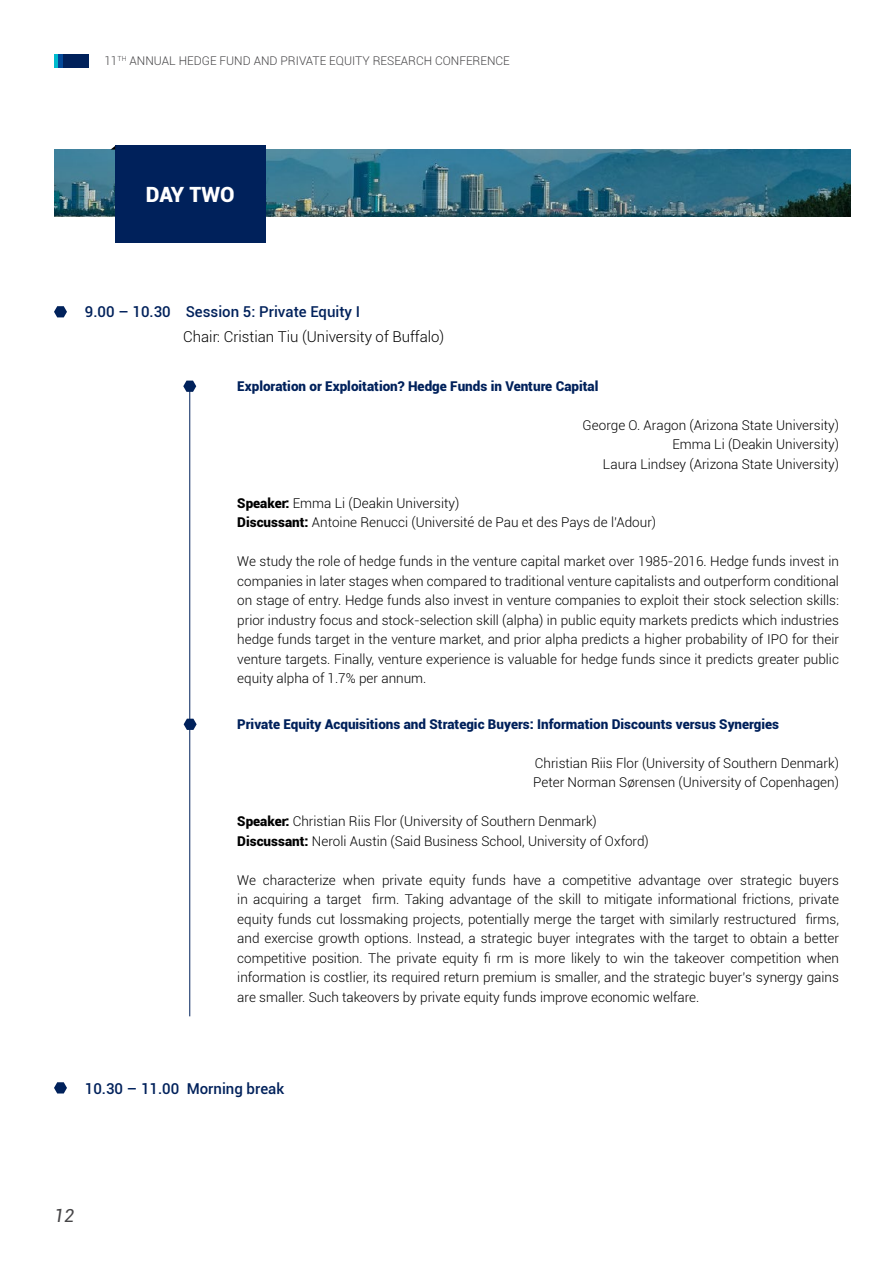
<style>
.page{position:relative;width:893px;height:1263px;background:#fff}
.page>*{position:absolute;margin:0;border:0;box-sizing:border-box;transform-origin:0 0}
.t1{font:900 21px "Roboto";letter-spacing:-.005em;color:#fff}
.t2{font:italic 18px "Roboto";color:#464547}
.t3{font:500 15px "Roboto";color:#00215b}
.t4{font:300 15px "Roboto";color:#000}
.t5{font:300 13.5px/19.5px "Roboto";color:#000}
.t6{font:900 13.5px "Roboto";color:#00215b}
.t7{font:300 12px "Roboto";color:#464547}
.s1{font-weight:900}
</style>
<div class="page">
<div style="left:54px;top:54px;width:6px;height:14px;background:#00bbce"></div>
<svg style="left:58px;top:54px;width:6px;height:14px"></svg>
<div style="left:64px;top:54px;width:25px;height:14px;background:#00215b"></div>
<img style="left:54px;top:150px;width:796px;height:66px">
<div style="left:115px;top:146px;width:150px;height:97px;background:#00215b"></div>
<svg style="left:111px;top:146px;width:4px;height:4px"></svg>
<svg style="left:54px;top:306px;width:13px;height:11px"></svg>
<svg style="left:183px;top:381px;width:13px;height:11px"></svg>
<svg style="left:184px;top:719px;width:13px;height:11px"></svg>
<hr style="left:189px;top:387px;width:1px;height:629px;background:#00215b">
<svg style="left:54px;top:1082px;width:13px;height:11px"></svg>
<p class="t7" style="left:104px;top:53px;width:407px">11<sup>th</sup> annual hedge fund and private equity research conference</p>
<h1 class="t1" style="left:146px;top:180px;width:90px">DAY TWO</h1>
<p class="t3" style="left:85px;top:302px;width:277px">9.00 – 10.30 Session 5: Private Equity I</p>
<p class="t4" style="left:183px;top:326px;width:263px">Chair: Cristian Tiu (University of Buffalo)</p>
<p class="t6" style="left:237px;top:376px;width:363px">Exploration or Exploitation? Hedge Funds in Venture Capital</p>
<p class="t5" style="left:583px;top:415px;width:258px;text-align:right">George O. Aragon (Arizona State University)<br>Emma Li (Deakin University)<br>Laura Lindsey (Arizona State University)</p>
<p class="t5" style="left:237px;top:493px;width:420px"><span class="s1">Speaker:</span> Emma Li (Deakin University)<br><span class="s1">Discussant:</span> Antoine Renucci (Université de Pau et des Pays de l’Adour)</p>
<p class="t5" style="left:237px;top:551px;width:603px;text-align:justify">We study the role of hedge funds in the venture capital market over 1985-2016. Hedge funds invest in companies in later stages when compared to traditional venture capitalists and outperform conditional on stage of entry. Hedge funds also invest in venture companies to exploit their stock selection skills: prior industry focus and stock-selection skill (alpha) in public equity markets predicts which industries hedge funds target in the venture market, and prior alpha predicts a higher probability of IPO for their venture targets. Finally, venture experience is valuable for hedge funds since it predicts greater public equity alpha of 1.7% per annum.</p>
<p class="t6" style="left:237px;top:714px;width:543px">Private Equity Acquisitions and Strategic Buyers: Information Discounts versus Synergies</p>
<p class="t5" style="left:533px;top:753px;width:307px">Christian Riis Flor (University of Southern Denmark)<br>Peter Norman Sørensen (University of Copenhagen)</p>
<p class="t5" style="left:237px;top:811px;width:413px"><span class="s1">Speaker:</span> Christian Riis Flor (University of Southern Denmark)<br><span class="s1">Discussant:</span> Neroli Austin (Said Business School, University of Oxford)</p>
<p class="t5" style="left:237px;top:870px;width:603px;text-align:justify">We characterize when private equity funds have a competitive advantage over strategic buyers in acquiring a target firm. Taking advantage of the skill to mitigate informational frictions, private equity funds cut lossmaking projects, potentially merge the target with similarly restructured firms, and exercise growth options. Instead, a strategic buyer integrates with the target to obtain a better competitive position. The private equity fi rm is more likely to win the takeover competition when information is costlier, its required return premium is smaller, and the strategic buyer’s synergy gains are smaller. Such takeovers by private equity funds improve economic welfare.</p>
<p class="t3" style="left:85px;top:1077px;width:201px">10.30 – 11.00 Morning break</p>
<h2 class="t2" style="left:54px;top:1203px;width:22px">12</h2>
</div>
